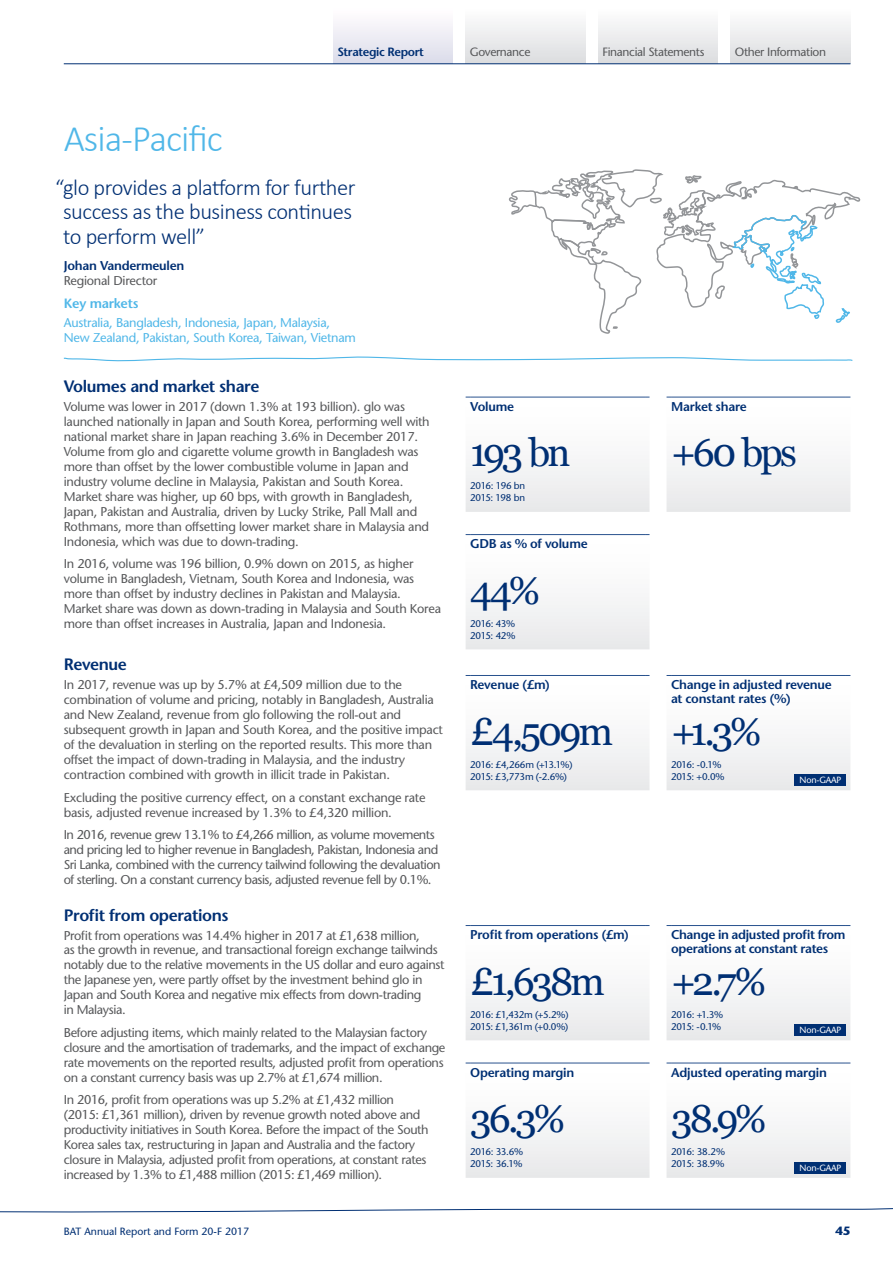
<style>
.page{position:relative;width:893px;height:1263px;background:#fff}
.page>*{position:absolute;margin:0;border:0;box-sizing:border-box;transform-origin:0 0}
.t1{font:39px "Georgia";letter-spacing:-.075em;color:#002f73}
.t2{font:300 37.5px "Calibri";letter-spacing:-.025em;color:#50b7e8}
.t3{font:300 22.5px/24px "Calibri";letter-spacing:-.02em;color:#002f73}
.t4{font:600 16.5px "Stone Sans Std";letter-spacing:-.025em;color:#002f73}
.t5{font:600 13.5px "Stone Sans Std";letter-spacing:-.02em;color:#50b7e8}
.t6{font:500 12.75px/15px "Stone Sans Std";letter-spacing:-.02em;color:#57585a}
.t7{font:500 12.75px/15px "Stone Sans Std";letter-spacing:-.04em;color:#57585a}
.t8{font:600 12.75px/13.5px "Stone Sans Std";letter-spacing:-.02em;color:#002f73}
.t9{font:500 12.75px/15px "Stone Sans Std";letter-spacing:-.02em;color:#50b7e8}
.t10{font:500 12px "Stone Sans Std";letter-spacing:-.03em;color:#57585a}
.t11{font:600 12px "Stone Sans Std";letter-spacing:-.03em;color:#002f73}
.t12{font:700 12px "Stone Sans Std";color:#002f73}
.t13{font:500 10.5px "Stone Sans Std";color:#002f73}
.t14{font:500 9.75px/12px "Stone Sans Std";letter-spacing:-.05em;color:#002f73}
.t15{font:500 9.75px/12px "Stone Sans Std";letter-spacing:-.03em;color:#002f73}
.t16{font:500 9px "Stone Sans Std";letter-spacing:-.02em;color:#fff}
</style>
<div class="page">
<div style="left:333px;top:8px;width:120px;height:56px;background:linear-gradient(to bottom,#fffeff,#dbdcea)"></div>
<div style="left:466px;top:8px;width:119px;height:56px;background:linear-gradient(to bottom,#fffffe,#dcdddf)"></div>
<div style="left:598px;top:8px;width:120px;height:56px;background:linear-gradient(to bottom,#fffffe,#dcdddf)"></div>
<div style="left:731px;top:8px;width:119px;height:56px;background:linear-gradient(to bottom,#fffffe,#dcdddf)"></div>
<svg style="left:466px;top:1063px;width:183px;height:115px"></svg>
<svg style="left:466px;top:534px;width:183px;height:115px"></svg>
<svg style="left:666px;top:675px;width:184px;height:115px"></svg>
<svg style="left:466px;top:925px;width:183px;height:115px"></svg>
<svg style="left:466px;top:397px;width:183px;height:115px"></svg>
<svg style="left:466px;top:675px;width:183px;height:115px"></svg>
<svg style="left:666px;top:1063px;width:184px;height:115px"></svg>
<svg style="left:666px;top:925px;width:184px;height:115px"></svg>
<svg style="left:666px;top:397px;width:184px;height:115px"></svg>
<div style="left:795px;top:774px;width:51px;height:12px;background:#002f73"></div>
<div style="left:795px;top:1024px;width:51px;height:12px;background:#002f73"></div>
<div style="left:795px;top:1162px;width:51px;height:11px;background:#002f73"></div>
<svg style="left:63px;top:169px;width:798px;height:193px"></svg>
<svg style="left:0;top:1208px;width:893px;height:5px"></svg>
<hr style="left:64px;top:64px;width:786px;height:1px;background:#002f73">
<p class="t11" style="left:337px;top:45px;width:88px">Strategic Report</p>
<p class="t10" style="left:470px;top:45px;width:62px">Governance</p>
<p class="t10" style="left:602px;top:45px;width:103px">Financial Statements</p>
<p class="t10" style="left:735px;top:45px;width:93px">Other Information</p>
<h2 class="t2" style="left:64px;top:115px;width:161px">Asia-Pacific</h2>
<h3 class="t3" style="left:63px;top:175px;width:294px;text-indent:-8px">“glo provides a platform for further success as the business continues to perform well”</h3>
<p class="t8" style="left:64px;top:258px;width:122px">Johan Vandermeulen</p>
<p class="t6" style="left:64px;top:273px;width:95px">Regional Director</p>
<p class="t5" style="left:64px;top:295px;width:76px">Key markets</p>
<p class="t9" style="left:64px;top:315px;width:294px">Australia, Bangladesh, Indonesia, Japan, Malaysia,<br>New Zealand, Pakistan, South Korea, Taiwan, Vietnam</p>
<p class="t4" style="left:64px;top:376px;width:197px">Volumes and market share</p>
<p class="t6" style="left:64px;top:399px;width:367px">Volume was lower in 2017 (down 1.3% at 193 billion). glo was launched nationally in Japan and South Korea, performing well with national market share in Japan reaching 3.6% in December 2017.<br>Volume from glo and cigarette volume growth in Bangladesh was more than offset by the lower combustible volume in Japan and industry volume decline in Malaysia, Pakistan and South Korea.<br>Market share was higher, up 60 bps, with growth in Bangladesh, Japan, Pakistan and Australia, driven by Lucky Strike, Pall Mall and Rothmans, more than offsetting lower market share in Malaysia and Indonesia, which was due to down-trading.</p>
<p class="t6" style="left:64px;top:556px;width:379px">In 2016, volume was 196 billion, 0.9% down on 2015, as higher volume in Bangladesh, Vietnam, South Korea and Indonesia, was more than offset by industry declines in Pakistan and Malaysia.<br>Market share was down as down-trading in Malaysia and South Korea more than offset increases in Australia, Japan and Indonesia.</p>
<p class="t4" style="left:64px;top:655px;width:65px">Revenue</p>
<p class="t6" style="left:64px;top:677px;width:381px">In 2017, revenue was up by 5.7% at £4,509 million due to the combination of volume and pricing, notably in Bangladesh, Australia and New Zealand, revenue from glo following the roll-out and subsequent growth in Japan and South Korea, and the positive impact of the devaluation in sterling on the reported results. This more than offset the impact of down-trading in Malaysia, and the industry contraction combined with growth in illicit trade in Pakistan.</p>
<p class="t6" style="left:64px;top:790px;width:363px">Excluding the positive currency effect, on a constant exchange rate basis, adjusted revenue increased by 1.3% to £4,320 million.</p>
<p class="t7" style="left:64px;top:827px;width:378px">In 2016, revenue grew 13.1% to £4,266 million, as volume movements and pricing led to higher revenue in Bangladesh, Pakistan, Indonesia and Sri Lanka, combined with the currency tailwind following the devaluation of sterling. On a constant currency basis, adjusted revenue fell by 0.1%.</p>
<p class="t4" style="left:64px;top:905px;width:166px">Profit from operations</p>
<p class="t6" style="left:64px;top:927px;width:382px">Profit from operations was 14.4% higher in 2017 at £1,638 million,<br>as the growth in revenue, and transactional foreign exchange tailwinds notably due to the relative movements in the US dollar and euro against the Japanese yen, were partly offset by the investment behind glo in Japan and South Korea and negative mix effects from down-trading<br>in Malaysia.</p>
<p class="t6" style="left:64px;top:1025px;width:383px">Before adjusting items, which mainly related to the Malaysian factory closure and the amortisation of trademarks, and the impact of exchange rate movements on the reported results, adjusted profit from operations on a constant currency basis was up 2.7% at £1,674 million.</p>
<p class="t6" style="left:64px;top:1092px;width:366px">In 2016, profit from operations was up 5.2% at £1,432 million (2015: £1,361 million), driven by revenue growth noted above and productivity initiatives in South Korea. Before the impact of the South Korea sales tax, restructuring in Japan and Australia and the factory closure in Malaysia, adjusted profit from operations, at constant rates increased by 1.3% to £1,488 million (2015: £1,469 million).</p>
<p class="t8" style="left:470px;top:399px;width:46px">Volume</p>
<h1 class="t1" style="left:470px;top:424px;width:102px">193 bn</h1>
<p class="t14" style="left:470px;top:480px;width:57px">2016: 196 bn<br>2015: 198 bn</p>
<p class="t8" style="left:470px;top:537px;width:119px">GDB as % of volume</p>
<h1 class="t1" style="left:470px;top:562px;width:72px">44%</h1>
<p class="t14" style="left:470px;top:617px;width:47px">2016: 43%<br>2015: 42%</p>
<p class="t8" style="left:470px;top:678px;width:81px">Revenue (£m)</p>
<h1 class="t1" style="left:470px;top:703px;width:145px">£4,509m</h1>
<p class="t15" style="left:470px;top:758px;width:104px">2016: £4,266m (+13.1%)<br>2015: £3,773m (-2.6%)</p>
<p class="t8" style="left:470px;top:928px;width:161px">Profit from operations (£m)</p>
<h1 class="t1" style="left:470px;top:953px;width:136px">£1,638m</h1>
<p class="t14" style="left:470px;top:1008px;width:100px">2016: £1,432m (+5.2%)<br>2015: £1,361m (+0.0%)</p>
<p class="t8" style="left:470px;top:1065px;width:106px">Operating margin</p>
<h1 class="t1" style="left:470px;top:1090px;width:97px">36.3%</h1>
<p class="t14" style="left:470px;top:1146px;width:55px">2016: 33.6%<br>2015: 36.1%</p>
<p class="t8" style="left:671px;top:399px;width:77px">Market share</p>
<h1 class="t1" style="left:671px;top:424px;width:128px">+60 bps</h1>
<p class="t8" style="left:671px;top:678px;width:162px">Change in adjusted revenue at constant rates (%)</p>
<h1 class="t1" style="left:671px;top:703px;width:92px">+1.3%</h1>
<p class="t14" style="left:671px;top:758px;width:55px">2016: -0.1%<br>2015: +0.0%</p>
<p class="t16" style="left:800px;top:775px;width:43px">Non-GAAP</p>
<p class="t8" style="left:671px;top:928px;width:176px">Change in adjusted profit from operations at constant rates</p>
<h1 class="t1" style="left:671px;top:953px;width:97px">+2.7%</h1>
<p class="t14" style="left:671px;top:1008px;width:54px">2016: +1.3%<br>2015: -0.1%</p>
<p class="t16" style="left:800px;top:1025px;width:43px">Non-GAAP</p>
<p class="t8" style="left:671px;top:1065px;width:157px">Adjusted operating margin</p>
<h1 class="t1" style="left:671px;top:1090px;width:97px">38.9%</h1>
<p class="t14" style="left:671px;top:1146px;width:55px">2016: 38.2%<br>2015: 38.9%</p>
<p class="t16" style="left:800px;top:1162px;width:43px">Non-GAAP</p>
<p class="t13" style="left:64px;top:1225px;width:187px">BAT Annual Report and Form 20-F 2017</p>
<p class="t12" style="left:835px;top:1224px;width:17px">45</p>
</div>
